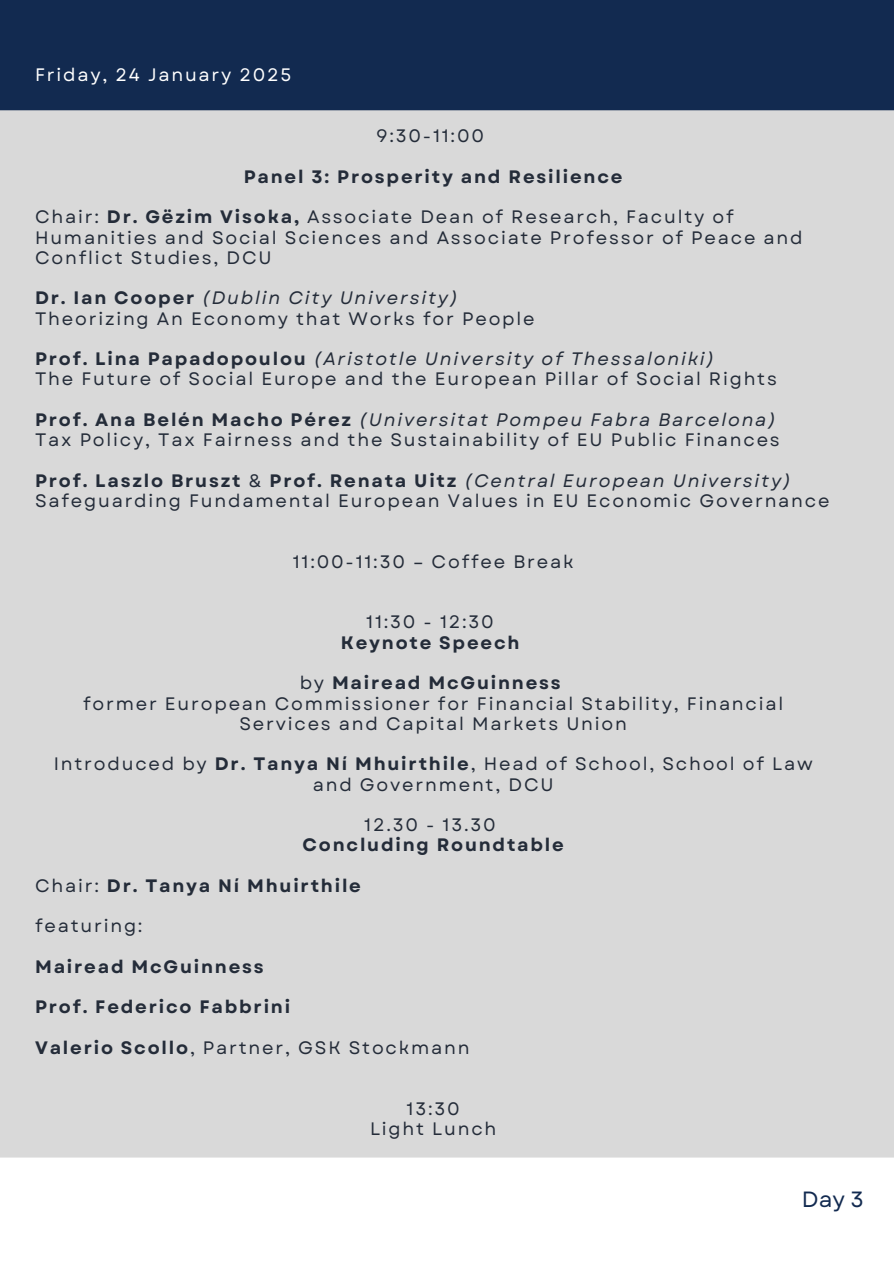
<style>
.page{position:relative;width:894px;height:1264px;background:#fff}
.page>*{position:absolute;margin:0;border:0;box-sizing:border-box;transform-origin:0 0}
.t1{font:22.05px "Garet";color:#122a50}
.t2{font:18px/20.2px "Garet";letter-spacing:.1em;color:#242c39;text-align:center}
.t3{font:700 18px "Garet";letter-spacing:.1em;color:#242c39}
.t4{font:italic 18px "Garet";letter-spacing:.1em;color:#242c39}
.t5{font:18px "Garet";letter-spacing:.1em;color:#fff}
.s1{font-weight:700}
.s2{font-weight:700;font-style:normal}
.s3{font-weight:400}
.s4{font-weight:400;font-style:italic}
</style>
<div class="page">
<div style="left:0;top:0;width:893px;height:1263px;background:#d9d9d9"></div>
<div style="left:0;top:0;width:893px;height:110px;background:#122a50"></div>
<div style="left:0;top:1157px;width:893px;height:106px;background:#fff"></div>
<div style="left:60px;top:0;width:833px;height:89px;background:#122a50"></div>
<p class="t5" style="left:35px;top:62px;width:258px">Friday, 24 January 2025</p>
<p class="t2" style="left:376px;top:126px;width:109px">9:30-11:00</p>
<p class="t3" style="left:244px;top:163px;width:380px">Panel 3: Prosperity and Resilience</p>
<h2 class="t2" style="left:35px;top:207px;width:768px;text-align:left">Chair: <span class="s1">Dr. Gëzim Visoka,</span> Associate Dean of Research, Faculty of<br>Humanities and Social Sciences and Associate Professor of Peace and<br>Conflict Studies, DCU</h2>
<p class="t4" style="left:35px;top:285px;width:424px"><span class="s2">Dr. Ian Cooper</span> (Dublin City University)</p>
<p class="t2" style="left:35px;top:308px;width:501px">Theorizing An Economy that Works for People</p>
<p class="t4" style="left:35px;top:346px;width:680px"><span class="s2">Prof. Lina Papadopoulou</span> (Aristotle University of Thessaloniki)</p>
<p class="t2" style="left:35px;top:369px;width:743px">The Future of Social Europe and the European Pillar of Social Rights</p>
<p class="t4" style="left:35px;top:406px;width:742px"><span class="s2">Prof. Ana Belén Macho Pérez</span> (Universitat Pompeu Fabra Barcelona)</p>
<p class="t2" style="left:35px;top:430px;width:746px">Tax Policy, Tax Fairness and the Sustainability of EU Public Finances</p>
<p class="t3" style="left:35px;top:467px;width:757px">Prof. Laszlo Bruszt <span class="s3">&amp;</span> Prof. Renata Uitz <span class="s4">(Central European University)</span></p>
<p class="t2" style="left:35px;top:490px;width:795px">Safeguarding Fundamental European Values in EU Economic Governance</p>
<p class="t2" style="left:293px;top:551px;width:282px">11:00-11:30 – Coffee Break</p>
<p class="t2" style="left:366px;top:612px;width:129px">11:30 - 12:30</p>
<p class="t3" style="left:341px;top:629px;width:180px">Keynote Speech</p>
<p class="t3" style="left:299px;top:670px;width:262px"><span class="s3">by</span> Mairead McGuinness</p>
<p class="t2" style="left:83px;top:693px;width:701px">former European Commissioner for Financial Stability, Financial<br>Services and Capital Markets Union</p>
<p class="t2" style="left:54px;top:754px;width:760px">Introduced by <span class="s1">Dr. Tanya Ní Mhuirthile</span>, Head of School, School of Law and Government, DCU</p>
<p class="t2" style="left:364px;top:814px;width:133px">12.30 - 13.30</p>
<p class="t3" style="left:302px;top:832px;width:263px">Concluding Roundtable</p>
<p class="t3" style="left:35px;top:872px;width:327px"><span class="s3">Chair:</span> Dr. Tanya Ní Mhuirthile</p>
<p class="t2" style="left:35px;top:916px;width:109px">featuring:</p>
<p class="t3" style="left:35px;top:953px;width:230px">Mairead McGuinness</p>
<h2 class="t3" style="left:35px;top:994px;width:256px">Prof. Federico Fabbrini</h2>
<h2 class="t2" style="left:35px;top:1037px;width:436px"><span class="s1">Valerio Scollo</span>, Partner, GSK Stockmann</h2>
<p class="t2" style="left:406px;top:1098px;width:55px">13:30</p>
<p class="t2" style="left:370px;top:1118px;width:128px">Light Lunch</p>
<p class="t1" style="left:801px;top:1183px;width:63px">Day 3</p>
</div>
